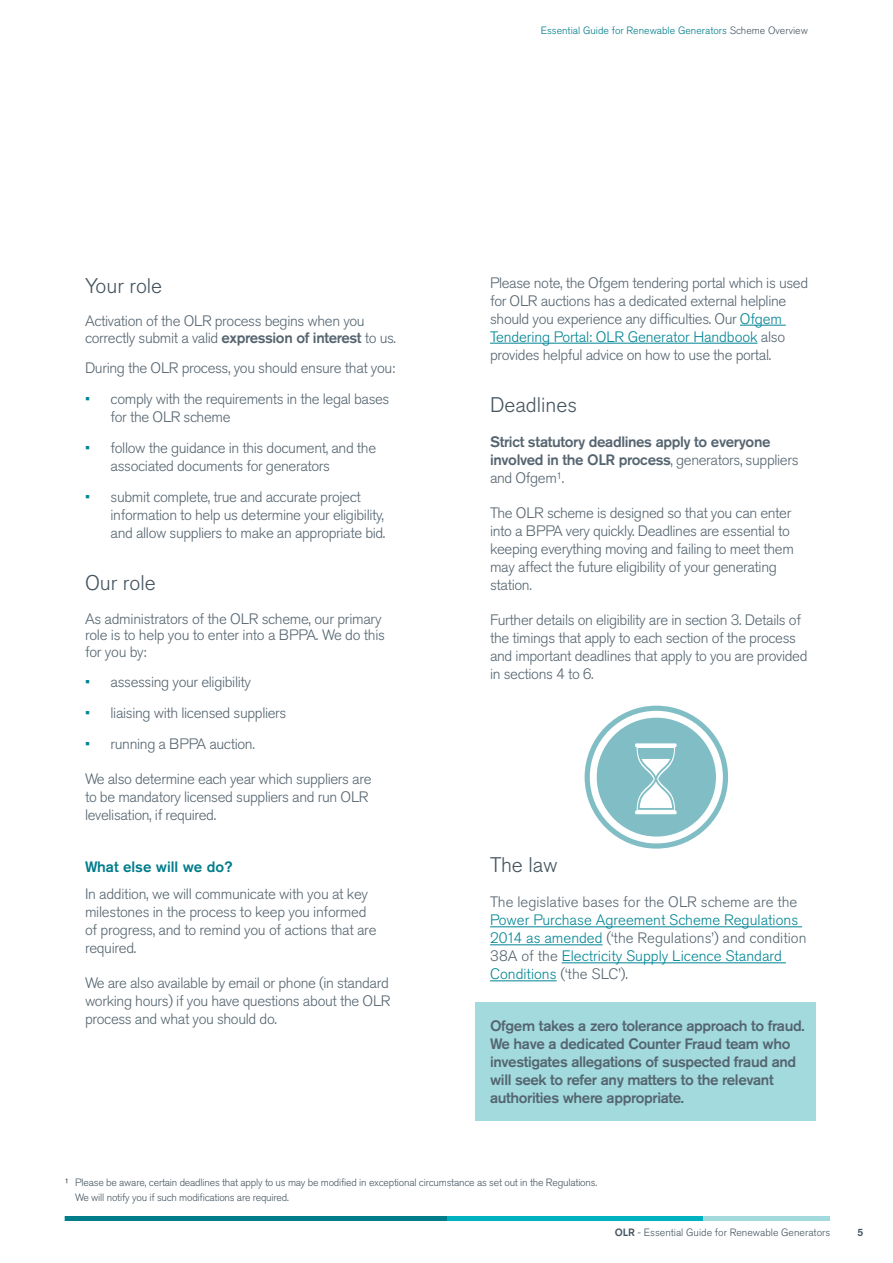
<style>
.page{position:relative;width:893px;height:1263px;background:#fff}
.page>*{position:absolute;margin:0;border:0;box-sizing:border-box;transform-origin:0 0}
.t1{font:300 21px "Akzidenz Grotesk Pro";color:#455560}
.t2{font:300 15px/18px "Akzidenz Grotesk Pro";letter-spacing:-.025em;color:#556570}
.t3{font:500 15px/18px "Akzidenz Grotesk Pro";letter-spacing:-.025em;color:#556570}
.t4{font:300 15px/18px "Akzidenz Grotesk Pro";color:#008594}
.t5{font:300 15px "Akzidenz Grotesk Pro";color:#556570}
.t6{font:500 15px "Akzidenz Grotesk Pro";color:#007c8b}
.t7{font:300 10.5px/14.4px "Akzidenz Grotesk Pro";letter-spacing:-.02em;color:#455560}
.t8{font:300 10.5px "Akzidenz Grotesk Pro";color:#007c8b}
.t9{font:300 10.5px "Akzidenz Grotesk Pro";color:#455560}
.t10{font:500 10.5px "Akzidenz Grotesk Pro";color:#455560}
.s1{color:#455560}
.s2{font-weight:500}
.s3{color:#008594}
.s4{font-weight:300}
.s5{color:#556570}
.s6{color:#000}
</style>
<div class="page">
<hr style="left:64px;top:1216px;width:766px;height:4px;background:#a2dadd">
<hr style="left:65px;top:1216px;width:382px;height:4px;background:#007c8b">
<hr style="left:447px;top:1216px;width:255px;height:4px;background:#00b1bf">
<div style="left:476px;top:1002px;width:340px;height:119px;background:#a2dadd"></div>
<hr style="left:740px;top:325px;width:46px;height:1px;background:#008594">
<hr style="left:490px;top:343px;width:267px;height:1px;background:#008594">
<hr style="left:490px;top:926px;width:312px;height:1px;background:#008594">
<hr style="left:490px;top:944px;width:113px;height:1px;background:#008594">
<hr style="left:562px;top:962px;width:224px;height:1px;background:#008594">
<hr style="left:490px;top:980px;width:67px;height:1px;background:#008594">
<svg style="left:585px;top:706px;width:143px;height:143px;background:#87c1c8"></svg>
<div style="left:590px;top:711px;width:133px;height:132px;background:#fff;border-radius:50%"></div>
<div style="left:597px;top:718px;width:119px;height:118px;background:#80bdc5;border-radius:50%"></div>
<svg style="left:635px;top:743px;width:42px;height:71px"></svg>
<p class="t8" style="left:541px;top:23px;width:269px">Essential Guide for Renewable Generators <span class="s1">Scheme Overview</span></p>
<h1 class="t1" style="left:85px;top:272px;width:79px">Your role</h1>
<p class="t2" style="left:85px;top:313px;width:313px;line-height:16.5px">Activation of the OLR process begins when you correctly submit a valid <span class="s2">expression of interest</span> to us.</p>
<p class="t2" style="left:85px;top:359px;width:312px">During the OLR process, you should ensure that you:</p>
<p class="t2" style="left:111px;top:390px;width:280px;text-indent:-26px"><span class="s3">•</span> comply with the requirements in the legal bases for the OLR scheme</p>
<p class="t2" style="left:111px;top:439px;width:267px;text-indent:-26px"><span class="s3">•</span> follow the guidance in this document, and the associated documents for generators</p>
<p class="t2" style="left:111px;top:487px;width:276px;text-indent:-26px"><span class="s3">•</span> submit complete, true and accurate project information to help us determine your eligibility, and allow suppliers to make an appropriate bid.</p>
<h1 class="t1" style="left:85px;top:569px;width:72px">Our role</h1>
<p class="t2" style="left:85px;top:610px;width:302px;line-height:16.5px">As administrators of the OLR scheme, our primary role is to help you to enter into a BPPA. We do this for you by:</p>
<p class="t2" style="left:85px;top:673px;width:168px"><span class="s3">•</span> assessing your eligibility</p>
<p class="t2" style="left:85px;top:704px;width:203px"><span class="s3">•</span> liaising with licensed suppliers</p>
<p class="t2" style="left:85px;top:735px;width:171px"><span class="s3">•</span> running a BPPA auction.</p>
<p class="t2" style="left:85px;top:770px;width:288px">We also determine each year which suppliers are to be mandatory licensed suppliers and run OLR levelisation, if required.</p>
<p class="t6" style="left:85px;top:857px;width:149px">What else will we do?</p>
<p class="t2" style="left:85px;top:885px;width:293px">In addition, we will communicate with you at key milestones in the process to keep you informed of progress, and to remind you of actions that are required.</p>
<p class="t2" style="left:85px;top:974px;width:307px;text-align:justify">We are also available by email or phone (in standard working hours) if you have questions about the OLR process and what you should do.</p>
<p class="t2" style="left:490px;top:273px;width:320px">Please note, the Ofgem tendering portal which is used for OLR auctions has a dedicated external helpline should you experience any difficulties. Our <span class="s3">Ofgem Tendering Portal: OLR Generator Handbook</span> also provides helpful advice on how to use the portal.</p>
<h1 class="t1" style="left:490px;top:391px;width:89px">Deadlines</h1>
<p class="t3" style="left:490px;top:433px;width:310px">Strict statutory deadlines apply to everyone involved in the OLR process<span class="s4">, generators, suppliers and Ofgem1.</span></p>
<p class="t2" style="left:490px;top:504px;width:305px">The OLR scheme is designed so that you can enter into a BPPA very quickly. Deadlines are essential to keeping everything moving and failing to meet them may affect the future eligibility of your generating station.</p>
<p class="t2" style="left:490px;top:611px;width:319px">Further details on eligibility are in section 3. Details of the timings that apply to each section of the process and important deadlines that apply to you are provided in sections 4 to 6.</p>
<h1 class="t1" style="left:490px;top:851px;width:69px">The law</h1>
<p class="t5" style="left:490px;top:892px;width:309px">The legislative bases for the OLR scheme are the</p>
<p class="t4" style="left:490px;top:911px;width:318px">Power Purchase Agreement Scheme Regulations 2014 as amended <span class="s5">(‘the Regulations’) and condition 38A of the</span> Electricity Supply Licence Standard Conditions <span class="s5">(‘the SLC’).</span></p>
<p class="t3" style="left:490px;top:1016px;width:316px">Ofgem takes a zero tolerance approach to fraud.<br>We have a dedicated Counter Fraud team who investigates allegations of suspected fraud and will seek to refer any matters to the relevant authorities where appropriate.</p>
<p class="t7" style="left:75px;top:1175px;width:523px;text-indent:-10px"><span class="s6">1</span> Please be aware, certain deadlines that apply to us may be modified in exceptional circumstance as set out in the Regulations.<br>We will notify you if such modifications are required.</p>
<p class="t9" style="left:615px;top:1225px;width:217px"><span class="s2">OLR</span> - Essential Guide for Renewable Generators</p>
<p class="t10" style="left:857px;top:1225px;width:7px">5</p>
</div>
